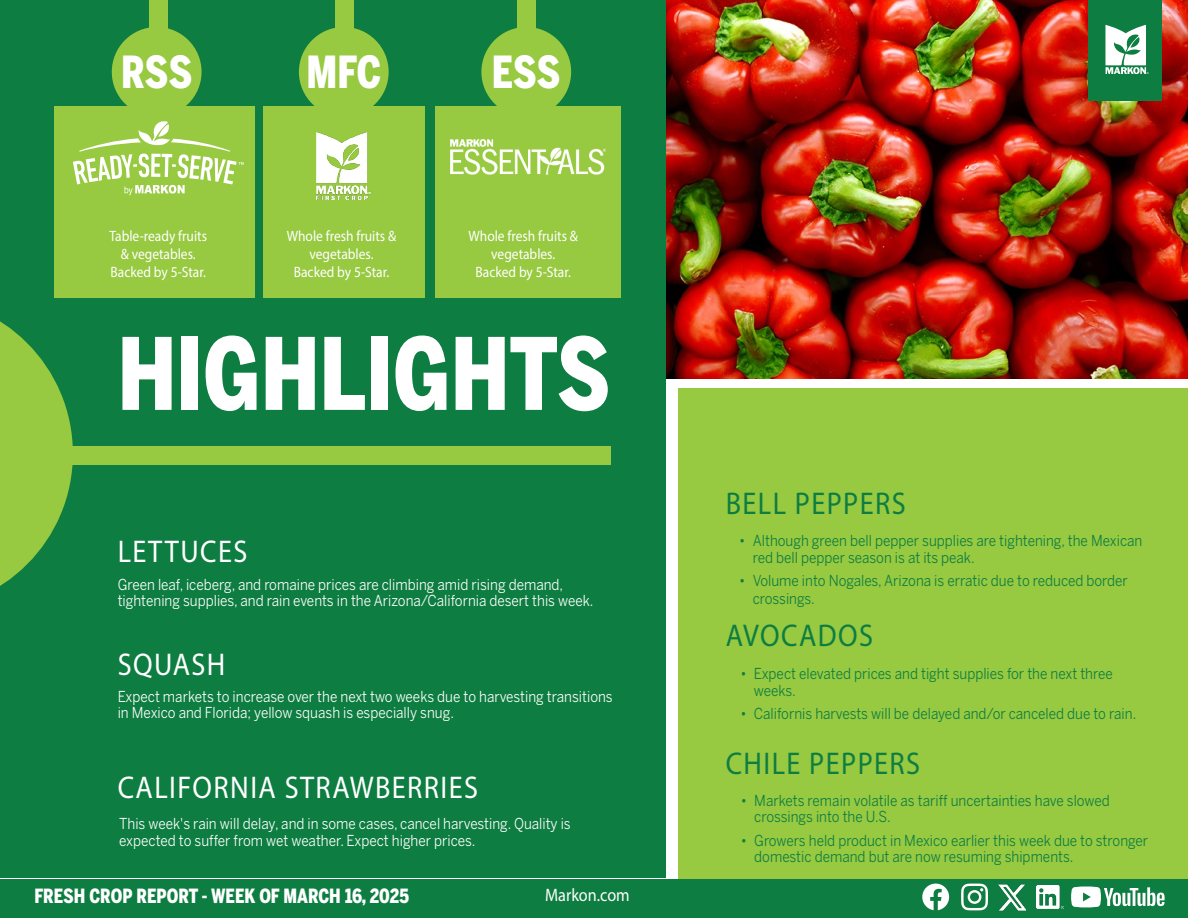
<style>
.page{position:relative;width:1188px;height:918px;background:#fff}
.page>*{position:absolute;margin:0;border:0;box-sizing:border-box;transform-origin:0 0}
.t1{font:900 98.7px "Benton Sans Cond";color:#fff;scale:.9 1}
.t2{font:900 43.95px "Benton Sans Cond";letter-spacing:-.01em;color:#fff;scale:.9 1}
.t3{font:31.5px "Myriad Pro";letter-spacing:.05em;color:#fff;scale:.9 1}
.t4{font:31.5px "Myriad Pro";letter-spacing:.05em;color:#0d7d41;scale:.9 1}
.t5{font:900 19.5px "Benton Sans Cond";color:#fff;scale:.9 1}
.t6{font:18px "Myriad Pro";color:#fff;scale:.9 1}
.t7{font:15px/16.5px "Benton Sans";color:#0d7d41;scale:.9 1}
.t8{font:15px/16.5px "Benton Sans";color:#fff;scale:.9 1}
.t9{font:15px/18px "Myriad Pro";color:#fff;text-align:center;scale:.9 1}
</style>
<div class="page">
<img style="left:665px;top:0;width:523px;height:379px">
<div style="left:0;top:0;width:665px;height:878px;background:#0d7d41"></div>
<div style="left:1089px;top:0;width:73px;height:100px;background:#0d7d41"></div>
<svg style="left:0;top:297px;width:73px;height:289px"></svg>
<div style="left:0;top:446px;width:610px;height:19px;background:#97c941"></div>
<div style="left:149px;top:0;width:18px;height:39px;background:#97c941"></div>
<div style="left:335px;top:0;width:18px;height:39px;background:#97c941"></div>
<div style="left:517px;top:0;width:18px;height:39px;background:#97c941"></div>
<div style="left:678px;top:389px;width:510px;height:529px;background:#97c941"></div>
<div style="left:0;top:879px;width:1188px;height:39px;background:#0d7d41"></div>
<svg style="left:922px;top:884px;width:27px;height:26px"></svg>
<svg style="left:961px;top:884px;width:27px;height:26px"></svg>
<img style="left:999px;top:884px;width:27px;height:27px">
<img style="left:1036px;top:886px;width:27px;height:22px">
<svg style="left:1071px;top:887px;width:94px;height:20px"></svg>
<svg style="left:1105px;top:25px;width:44px;height:48px"></svg>
<div style="left:112px;top:27px;width:90px;height:90px;background:#97c941;border-radius:50%"></div>
<div style="left:299px;top:27px;width:90px;height:90px;background:#97c941;border-radius:50%"></div>
<div style="left:481px;top:27px;width:90px;height:90px;background:#97c941;border-radius:50%"></div>
<div style="left:54px;top:106px;width:201px;height:191px;background:#97c941"></div>
<div style="left:263px;top:106px;width:162px;height:191px;background:#97c941"></div>
<div style="left:435px;top:106px;width:186px;height:191px;background:#97c941"></div>
<svg style="left:73px;top:121px;width:171px;height:74px"></svg>
<img style="left:317px;top:132px;width:54px;height:68px">
<img style="left:450px;top:140px;width:155px;height:35px">
<h2 class="t2" style="left:121px;top:46px;width:81px">RSS</h2>
<h2 class="t2" style="left:307px;top:46px;width:84px">MFC</h2>
<h2 class="t2" style="left:492px;top:46px;width:78px">ESS</h2>
<p class="t9" style="left:109px;top:227px;width:110px">Table-ready fruits &amp; vegetables.<br>Backed by 5-Star.</p>
<p class="t9" style="left:287px;top:227px;width:123px">Whole fresh fruits &amp; vegetables.<br>Backed by 5-Star.</p>
<p class="t9" style="left:468px;top:227px;width:123px">Whole fresh fruits &amp; vegetables.<br>Backed by 5-Star.</p>
<h1 class="t1" style="left:118px;top:316px;width:549px">HIGHLIGHTS</h1>
<h3 class="t3" style="left:118px;top:532px;width:146px">LETTUCES</h3>
<p class="t8" style="left:118px;top:576px;width:530px">Green leaf, iceberg, and romaine prices are climbing amid rising demand, tightening supplies, and rain events in the Arizona/California desert this week.</p>
<h3 class="t3" style="left:118px;top:645px;width:121px">SQUASH</h3>
<p class="t8" style="left:118px;top:688px;width:552px">Expect markets to increase over the next two weeks due to harvesting transitions in Mexico and Florida; yellow squash is especially snug.</p>
<h3 class="t3" style="left:118px;top:768px;width:402px">CALIFORNIA STRAWBERRIES</h3>
<p class="t8" style="left:119px;top:816px;width:503px">This week's rain will delay, and in some cases, cancel harvesting. Quality is expected to suffer from wet weather. Expect higher prices.</p>
<h3 class="t5" style="left:34px;top:884px;width:418px">FRESH CROP REPORT - WEEK OF MARCH 16, 2025</h3>
<p class="t6" style="left:545px;top:883px;width:96px">Markon.com</p>
<h3 class="t4" style="left:726px;top:485px;width:202px">BELL PEPPERS</h3>
<p class="t7" style="left:753px;top:532px;width:434px;text-indent:-14px">• Although green bell pepper supplies are tightening, the Mexican red bell pepper season is at its peak.</p>
<p class="t7" style="left:753px;top:571px;width:418px;line-height:18px;text-indent:-14px">• Volume into Nogales, Arizona is erratic due to reduced border crossings.</p>
<h3 class="t4" style="left:726px;top:616px;width:165px">AVOCADOS</h3>
<p class="t7" style="left:754px;top:665px;width:400px;text-indent:-14px">• Expect elevated prices and tight supplies for the next three weeks.</p>
<p class="t7" style="left:740px;top:705px;width:441px">• Californis harvests will be delayed and/or canceled due to rain.</p>
<h3 class="t4" style="left:726px;top:744px;width:218px">CHILE PEPPERS</h3>
<p class="t7" style="left:754px;top:792px;width:397px;text-indent:-14px">• Markets remain volatile as tariff uncertainties have slowed crossings into the U.S.</p>
<p class="t7" style="left:754px;top:832px;width:439px;text-indent:-14px">• Growers held product in Mexico earlier this week due to stronger domestic demand but are now resuming shipments.</p>
</div>
